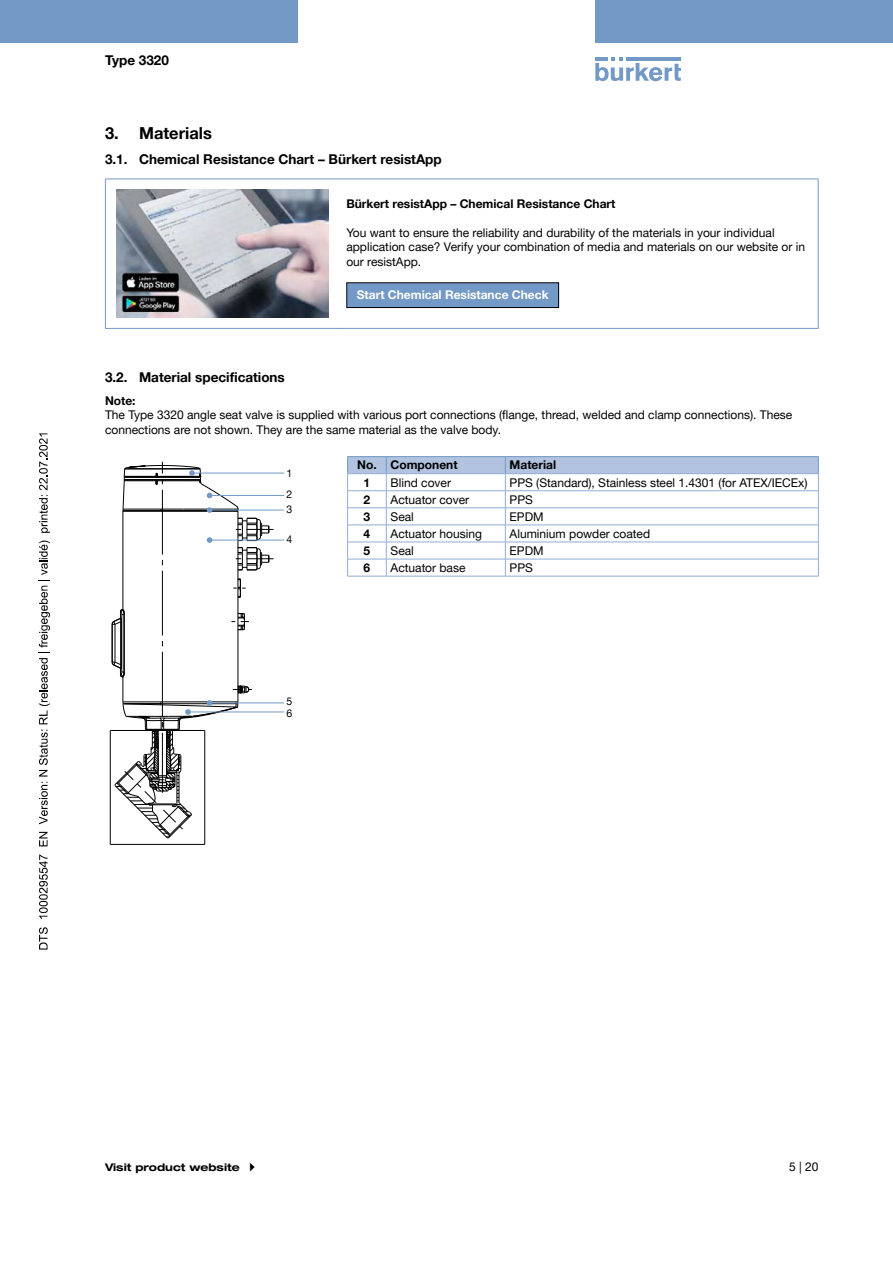
<style>
.page{position:relative;width:893px;height:1263px;background:#fff}
.page>*{position:absolute;margin:0;border:0;box-sizing:border-box;transform-origin:0 0}
.t1{font:700 16.5px "Helvetica Neue LTW1 G";color:#000}
.t2{font:700 13.5px "Helvetica Neue LTW1 G";color:#000}
.t3{font:12px/14.4px "Helvetica Neue LTW1 G";color:#000}
.t4{font:700 12px "Helvetica Neue LTW1 G";color:#000}
.t5{font:700 12px "Helvetica Neue LTW1 G";color:#fff}
.t6{font:700 expanded 10.5px "Helvetica Neue LTW1 G";color:#000}
.t7{font:10.5px/21px "Helvetica Neue LTW1 G";color:#000}
</style>
<div class="page">
<svg style="left:595px;top:57px;width:86px;height:24px"></svg>
<hr style="left:626px;top:57px;width:55px;height:4px;background:#7399c6">
<div style="left:0;top:0;width:298px;height:42px;background:#7399c6"></div>
<div style="left:595px;top:0;width:298px;height:42px;background:#7399c6"></div>
<hr style="left:105px;top:179px;width:233px;height:1px;background:#7399c6">
<hr style="left:105px;top:179px;width:1px;height:149px;background:#7399c6">
<hr style="left:338px;top:179px;width:481px;height:1px;background:#7399c6">
<hr style="left:818px;top:179px;width:1px;height:149px;background:#7399c6">
<hr style="left:105px;top:328px;width:233px;height:1px;background:#7399c6">
<hr style="left:338px;top:328px;width:481px;height:1px;background:#7399c6">
<img style="left:116px;top:190px;width:213px;height:127px">
<div style="left:347px;top:283px;width:212px;height:25px;background:#7399c6"></div>
<div style="left:346px;top:282px;width:213px;height:26px;border:1px solid #000"></div>
<hr style="left:110px;top:730px;width:1px;height:114px;background:#000">
<hr style="left:204px;top:730px;width:1px;height:114px;background:#000">
<hr style="left:110px;top:844px;width:95px;height:1px;background:#000">
<hr style="left:192px;top:473px;width:92px;height:1px;background:#7399c6">
<hr style="left:209px;top:495px;width:75px;height:1px;background:#7399c6">
<hr style="left:209px;top:540px;width:75px;height:1px;background:#7399c6">
<hr style="left:209px;top:702px;width:75px;height:1px;background:#7399c6">
<hr style="left:188px;top:711px;width:96px;height:1px;background:#7399c6">
<hr style="left:209px;top:510px;width:75px;height:1px;background:#7399c6">
<svg style="left:111px;top:462px;width:163px;height:377px"></svg>
<hr style="left:347px;top:456px;width:39px;height:1px;background:#7399c6">
<hr style="left:386px;top:456px;width:119px;height:1px;background:#7399c6">
<hr style="left:505px;top:456px;width:314px;height:1px;background:#7399c6">
<hr style="left:347px;top:576px;width:39px;height:1px;background:#91add2">
<hr style="left:386px;top:576px;width:119px;height:1px;background:#91add2">
<hr style="left:505px;top:576px;width:314px;height:1px;background:#91add2">
<svg style="left:347px;top:457px;width:472px;height:119px"></svg>
<svg style="left:39px;top:927px;width:9px;height:22px"></svg>
<svg style="left:39px;top:854px;width:9px;height:65px"></svg>
<svg style="left:39px;top:832px;width:9px;height:14px"></svg>
<svg style="left:39px;top:782px;width:9px;height:42px"></svg>
<svg style="left:39px;top:540px;width:11px;height:236px"></svg>
<svg style="left:39px;top:433px;width:11px;height:100px"></svg>
<p class="t2" style="left:105px;top:52px;width:65px">Type 3320</p>
<h1 class="t1" style="left:105px;top:123px;width:108px">3. Materials</h1>
<p class="t2" style="left:105px;top:151px;width:338px">3.1. Chemical Resistance Chart – Bürkert resistApp</p>
<p class="t4" style="left:346px;top:196px;width:271px">Bürkert resistApp – Chemical Resistance Chart</p>
<p class="t3" style="left:346px;top:225px;width:460px">You want to ensure the reliability and durability of the materials in your individual application case? Verify your combination of media and materials on our website or in our resistApp.</p>
<p class="t5" style="left:357px;top:288px;width:193px">Start Chemical Resistance Check</p>
<p class="t2" style="left:105px;top:369px;width:181px">3.2. Material specifications</p>
<p class="t4" style="left:105px;top:393px;width:32px">Note:</p>
<p class="t3" style="left:105px;top:408px;width:689px">The Type 3320 angle seat valve is supplied with various port connections (flange, thread, welded and clamp connections). These connections are not shown. They are the same material as the valve body.</p>
<p class="t7" style="left:287px;top:462px;width:7px">1<br>2</p>
<p class="t7" style="left:287px;top:498px;width:7px">3</p>
<p class="t7" style="left:287px;top:528px;width:7px">4</p>
<p class="t4" style="left:357px;top:458px;width:102px">No. Component</p>
<p class="t4" style="left:510px;top:458px;width:48px">Material</p>
<p class="t4" style="left:364px;top:475px;width:8px">1</p>
<p class="t3" style="left:391px;top:475px;width:62px">Blind cover</p>
<p class="t3" style="left:510px;top:475px;width:299px">PPS (Standard), Stainless steel 1.4301 (for ATEX/IECEx)</p>
<p class="t4" style="left:364px;top:492px;width:8px">2</p>
<p class="t3" style="left:391px;top:492px;width:80px">Actuator cover</p>
<p class="t3" style="left:510px;top:492px;width:25px">PPS</p>
<p class="t4" style="left:364px;top:509px;width:8px">3</p>
<p class="t3" style="left:391px;top:509px;width:25px">Seal</p>
<p class="t3" style="left:510px;top:509px;width:36px">EPDM</p>
<p class="t4" style="left:364px;top:526px;width:8px">4</p>
<p class="t3" style="left:391px;top:526px;width:93px">Actuator housing</p>
<p class="t3" style="left:510px;top:526px;width:142px">Aluminium powder coated</p>
<p class="t4" style="left:364px;top:543px;width:8px">5</p>
<p class="t3" style="left:391px;top:543px;width:25px">Seal</p>
<p class="t3" style="left:510px;top:543px;width:36px">EPDM</p>
<p class="t4" style="left:364px;top:560px;width:8px">6</p>
<p class="t3" style="left:391px;top:560px;width:76px">Actuator base</p>
<p class="t3" style="left:510px;top:560px;width:25px">PPS</p>
<p class="t7" style="left:287px;top:695px;width:7px;line-height:12px">5<br>6</p>
<p class="t6" style="left:105px;top:1161px;width:136px">Visit product website</p>
<p class="t3" style="left:789px;top:1159px;width:31px">5 | 20</p>
</div>
